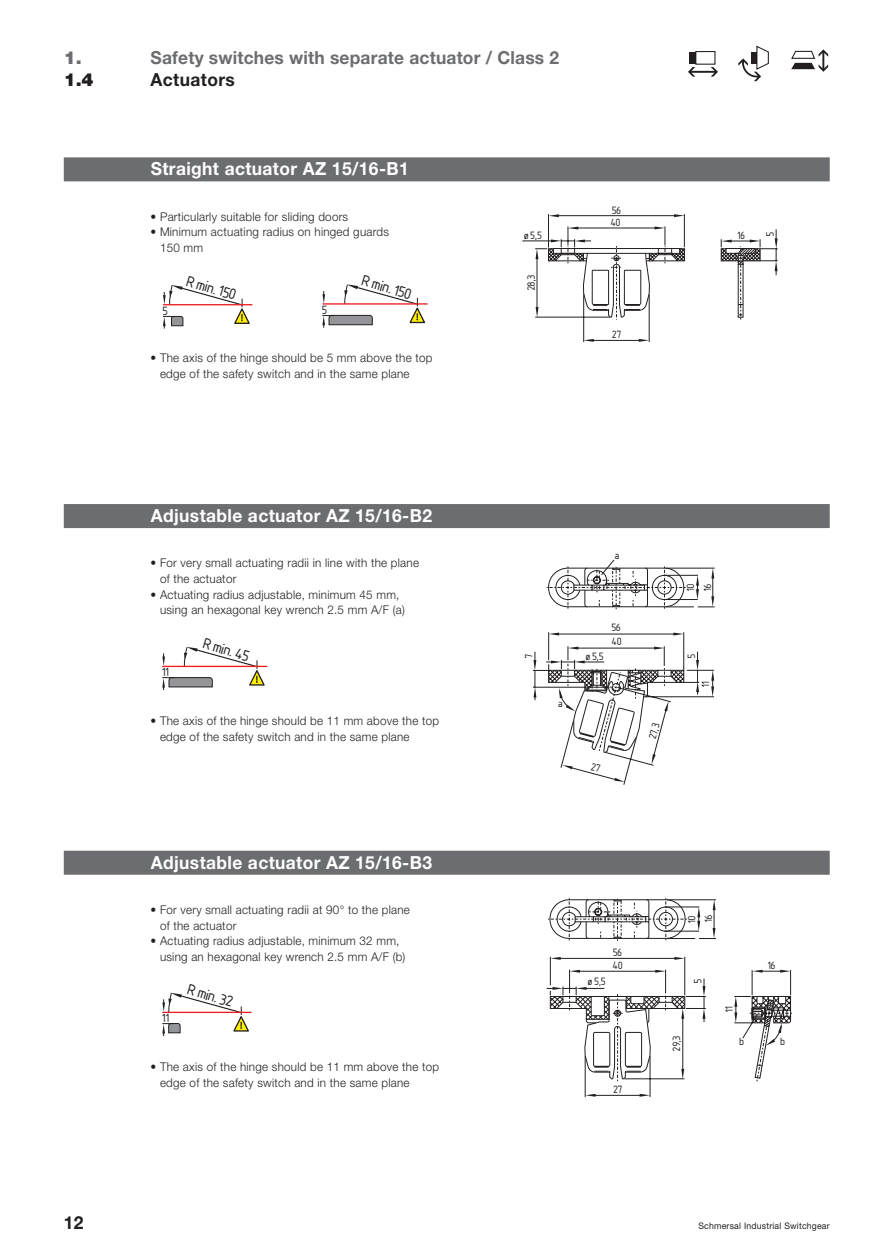
<style>
.page{position:relative;width:874px;height:1253px;background:#fff}
.page>*{position:absolute;margin:0;border:0;box-sizing:border-box;transform-origin:0 0}
.t1{font:23.7px "Isonorm 3098";color:#231f20}
.t2{font:18.6px "Isonorm 3098";color:#231f20}
.t3{font:700 18px "Helvetica Neue";letter-spacing:.02em;color:#fff;scale:.96 1}
.t4{font:700 18px "Helvetica Neue";letter-spacing:.01em;color:#6c6d70;scale:.96 1}
.t5{font:700 18px "Helvetica Neue";letter-spacing:.02em;color:#231f20;scale:.96 1}
.t6{font:900 18px "Helvetica Neue";color:#231f20}
.t7{font:900 18px "Helvetica Neue";color:#6c6d70}
.t8{font:16.65px/16.8px "Isonorm 3098";letter-spacing:-.005em;color:#231f20}
.t9{font:300 12px/15.8px "Helvetica Neue";letter-spacing:.02em;color:#231f20;scale:.96 1}
.t10{font:9px "Helvetica Neue";letter-spacing:.02em;color:#231f20;scale:.96 1}
</style>
<div class="page">
<svg style="left:791px;top:49px;width:37px;height:23px"></svg>
<div style="left:689px;top:52px;width:6px;height:12px;background:#231f20"></div>
<div style="left:695px;top:51px;width:20px;height:14px;border:1px solid #231f20"></div>
<svg style="left:688px;top:67px;width:30px;height:10px"></svg>
<svg style="left:738px;top:45px;width:31px;height:36px"></svg>
<hr style="left:522px;top:241px;width:32px;height:1px;background:#231f20">
<hr style="left:555px;top:215px;width:121px;height:1px;background:#231f20">
<hr style="left:548px;top:214px;width:1px;height:33px;background:#231f20">
<hr style="left:684px;top:214px;width:1px;height:33px;background:#231f20">
<svg style="left:674px;top:214px;width:10px;height:3px"></svg>
<svg style="left:548px;top:214px;width:10px;height:3px"></svg>
<svg style="left:720px;top:229px;width:57px;height:90px"></svg>
<svg style="left:535px;top:226px;width:150px;height:116px"></svg>
<svg style="left:584px;top:1081px;width:174px;height:17px"></svg>
<svg style="left:547px;top:898px;width:245px;height:183px"></svg>
<hr style="left:162px;top:665px;width:105px;height:2px;background:#ee1d23">
<svg style="left:162px;top:646px;width:104px;height:44px"></svg>
<hr style="left:162px;top:1011px;width:89px;height:2px;background:#ee1d23">
<svg style="left:162px;top:992px;width:88px;height:43px"></svg>
<hr style="left:163px;top:304px;width:89px;height:1px;background:#ee1d23">
<svg style="left:163px;top:285px;width:88px;height:43px"></svg>
<hr style="left:322px;top:303px;width:105px;height:1px;background:#ee1d23">
<svg style="left:322px;top:284px;width:104px;height:44px"></svg>
<div style="left:64px;top:157px;width:765px;height:24px;background:#6c6d70"></div>
<div style="left:64px;top:504px;width:765px;height:24px;background:#6c6d70"></div>
<div style="left:64px;top:850px;width:765px;height:24px;background:#6c6d70"></div>
<svg style="left:532px;top:560px;width:182px;height:225px"></svg>
<h3 class="t7" style="left:64px;top:51px;width:19px">1.</h3>
<h3 class="t6" style="left:64px;top:74px;width:31px">1.4</h3>
<h3 class="t4" style="left:151px;top:51px;width:427px">Safety switches with separate actuator / Class 2</h3>
<h3 class="t5" style="left:151px;top:74px;width:89px">Actuators</h3>
<h3 class="t3" style="left:151px;top:163px;width:270px">Straight actuator AZ 15/16-B1</h3>
<p class="t9" style="left:151px;top:209px;width:207px">• Particularly suitable for sliding doors</p>
<p class="t9" style="left:160px;top:225px;width:240px;text-indent:-9px">• Minimum actuating radius on hinged guards<br>150 mm</p>
<h2 class="t2" style="left:163px;top:298px;width:7px">5</h2>
<h1 class="t1" style="left:192px;top:265px;width:52px;rotate:16deg">Rmin.150</h1>
<h2 class="t2" style="left:322px;top:297px;width:7px">5</h2>
<h1 class="t1" style="left:367px;top:264px;width:52px;rotate:16deg">Rmin.150</h1>
<p class="t9" style="left:160px;top:351px;width:285px;text-indent:-9px">• The axis of the hinge should be 5 mm above the top edge of the safety switch and in the same plane</p>
<h3 class="t3" style="left:151px;top:509px;width:294px">Adjustable actuator AZ 15/16-B2</h3>
<p class="t9" style="left:160px;top:556px;width:271px;text-indent:-9px">• For very small actuating radii in line with the plane of the actuator</p>
<p class="t9" style="left:160px;top:587px;width:256px;text-indent:-9px">• Actuating radius adjustable, minimum 45 mm, using an hexagonal key wrench 2.5 mm A/F (a)</p>
<h2 class="t2" style="left:162px;top:659px;width:8px">11</h2>
<h1 class="t1" style="left:209px;top:627px;width:49px;rotate:16deg">Rmin.45</h1>
<p class="t9" style="left:160px;top:713px;width:292px;text-indent:-9px">• The axis of the hinge should be 11 mm above the top edge of the safety switch and in the same plane</p>
<h3 class="t3" style="left:151px;top:856px;width:294px">Adjustable actuator AZ 15/16-B3</h3>
<p class="t9" style="left:160px;top:902px;width:262px;text-indent:-9px">• For very small actuating radii at 90° to the plane of the actuator</p>
<p class="t9" style="left:160px;top:934px;width:257px;text-indent:-9px">• Actuating radius adjustable, minimum 32 mm, using an hexagonal key wrench 2.5 mm A/F (b)</p>
<h2 class="t2" style="left:162px;top:1005px;width:8px">11</h2>
<h1 class="t1" style="left:193px;top:973px;width:48px;rotate:16deg">Rmin.32</h1>
<p class="t9" style="left:160px;top:1060px;width:292px;text-indent:-9px">• The axis of the hinge should be 11 mm above the top edge of the safety switch and in the same plane</p>
<h3 class="t8" style="left:611px;top:202px;width:12px;line-height:12.8px">56<br>40</h3>
<h3 class="t8" style="left:524px;top:225px;width:19px">ø5,5</h3>
<h3 class="t8" style="left:737px;top:224px;width:9px">16</h3>
<h3 class="t8" style="left:759px;top:236px;width:6px;rotate:-90deg">5</h3>
<h3 class="t8" style="left:520px;top:290px;width:17px;rotate:-90deg">28,3</h3>
<h3 class="t8" style="left:612px;top:324px;width:11px">27</h3>
<h3 class="t8" style="left:615px;top:544px;width:6px">a</h3>
<h3 class="t8" style="left:612px;top:616px;width:11px">56</h3>
<h3 class="t8" style="left:612px;top:630px;width:11px">40</h3>
<h3 class="t8" style="left:679px;top:591px;width:9px;rotate:-90deg">10<br>16</h3>
<h3 class="t8" style="left:518px;top:658px;width:6px;rotate:-90deg">7</h3>
<h3 class="t8" style="left:586px;top:645px;width:19px">ø5,5</h3>
<h3 class="t8" style="left:681px;top:658px;width:6px;rotate:-90deg">5</h3>
<h3 class="t8" style="left:558px;top:692px;width:6px">a</h3>
<h3 class="t8" style="left:642px;top:736px;width:17px;rotate:-76deg">27,3</h3>
<h3 class="t8" style="left:695px;top:687px;width:8px;rotate:-90deg">11</h3>
<h3 class="t8" style="left:613px;top:944px;width:11px;line-height:13px">56<br>40</h3>
<h3 class="t8" style="left:681px;top:922px;width:9px;rotate:-90deg">10<br>16</h3>
<h3 class="t8" style="left:588px;top:971px;width:19px">ø5,5</h3>
<h3 class="t8" style="left:687px;top:983px;width:6px;rotate:-90deg">5</h3>
<h3 class="t8" style="left:665px;top:1050px;width:17px;rotate:-90deg">29,3</h3>
<h3 class="t8" style="left:718px;top:1011px;width:8px;rotate:-90deg">11</h3>
<h3 class="t8" style="left:768px;top:955px;width:9px">16</h3>
<h3 class="t8" style="left:739px;top:1030px;width:6px">b</h3>
<h3 class="t8" style="left:780px;top:1030px;width:6px">b</h3>
<h3 class="t8" style="left:613px;top:1078px;width:11px">27</h3>
<h3 class="t5" style="left:64px;top:1216px;width:22px">12</h3>
<p class="t10" style="left:698px;top:1222px;width:138px">Schmersal Industrial Switchgear</p>
</div>
